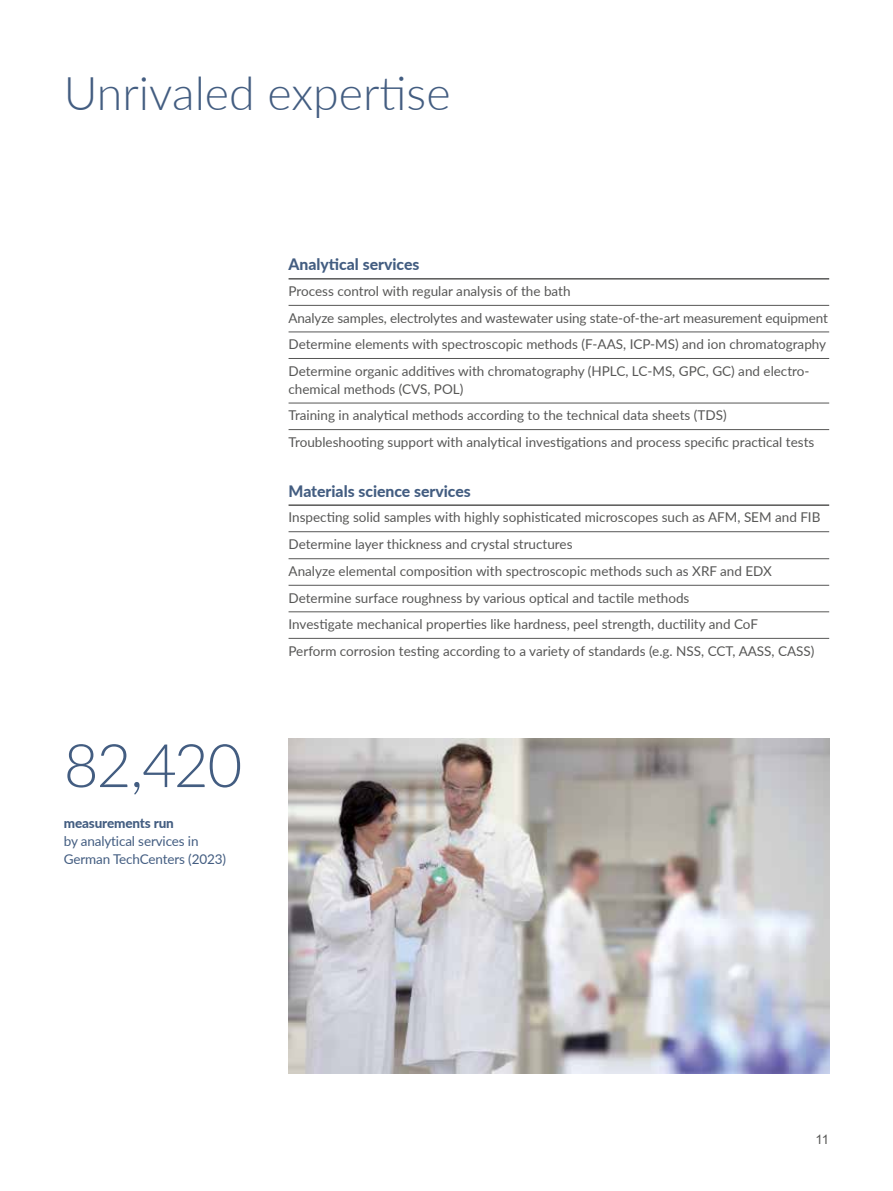
<style>
.page{position:relative;width:893px;height:1191px;background:#fff}
.page>*{position:absolute;margin:0;border:0;box-sizing:border-box;transform-origin:0 0}
.t1{font:300 60px "Lato";color:#435d81}
.t2{font:300 46.5px "Lato";color:#435d81}
.t3{font:800 15.75px "Lato";color:#435d81}
.t4{font:13.5px/26.5px "Lato";color:#575756}
.t5{font:13.5px/18px "Lato";letter-spacing:-.01em;color:#435d81}
.t6{font:800 13.5px "Lato";letter-spacing:-.01em;color:#435d81}
.t7{font:13.05px "Arial";color:#575756}
</style>
<div class="page">
<hr style="left:289px;top:278px;width:540px;height:1px;background:#575756">
<hr style="left:289px;top:429px;width:540px;height:1px;background:#575756">
<hr style="left:289px;top:305px;width:540px;height:1px;background:#575756">
<hr style="left:289px;top:332px;width:540px;height:1px;background:#575756">
<hr style="left:289px;top:358px;width:540px;height:1px;background:#575756">
<hr style="left:289px;top:403px;width:540px;height:1px;background:#575756">
<hr style="left:289px;top:504px;width:540px;height:2px;background:#575756">
<hr style="left:289px;top:531px;width:540px;height:1px;background:#575756">
<hr style="left:289px;top:558px;width:540px;height:1px;background:#575756">
<hr style="left:289px;top:585px;width:540px;height:1px;background:#575756">
<hr style="left:289px;top:611px;width:540px;height:1px;background:#575756">
<hr style="left:289px;top:638px;width:540px;height:1px;background:#575756">
<img style="left:289px;top:738px;width:540px;height:335px">
<h2 class="t2" style="left:64px;top:61px;width:388px">Unrivaled expertise</h2>
<h1 class="t1" style="left:64px;top:723px;width:180px">82,420</h1>
<p class="t6" style="left:64px;top:813px;width:112px">measurements run</p>
<p class="t5" style="left:64px;top:832px;width:164px">by analytical services in<br>German TechCenters (2023)</p>
<p class="t3" style="left:289px;top:253px;width:132px">Analytical services</p>
<p class="t4" style="left:289px;top:277px;width:541px">Process control with regular analysis of the bath<br>Analyze samples, electrolytes and wastewater using state-of-the-art measurement equipment Determine elements with spectroscopic methods (F-AAS, ICP-MS) and ion chromatography Determine organic additives with chromatography (HPLC, LC-MS, GPC, GC) and electro-</p>
<p class="t4" style="left:289px;top:375px;width:527px">chemical methods (CVS, POL)<br>Training in analytical methods according to the technical data sheets (TDS)<br>Troubleshooting support with analytical investigations and process specific practical tests</p>
<p class="t3" style="left:289px;top:479px;width:184px">Materials science services</p>
<p class="t4" style="left:289px;top:503px;width:533px">Inspecting solid samples with highly sophisticated microscopes such as AFM, SEM and FIB Determine layer thickness and crystal structures<br>Analyze elemental composition with spectroscopic methods such as XRF and EDX Determine surface roughness by various optical and tactile methods<br>Investigate mechanical properties like hardness, peel strength, ductility and CoF<br>Perform corrosion testing according to a variety of standards (e.g. NSS, CCT, AASS, CASS)</p>
<p class="t7" style="left:816px;top:1130px;width:15px">11</p>
</div>
